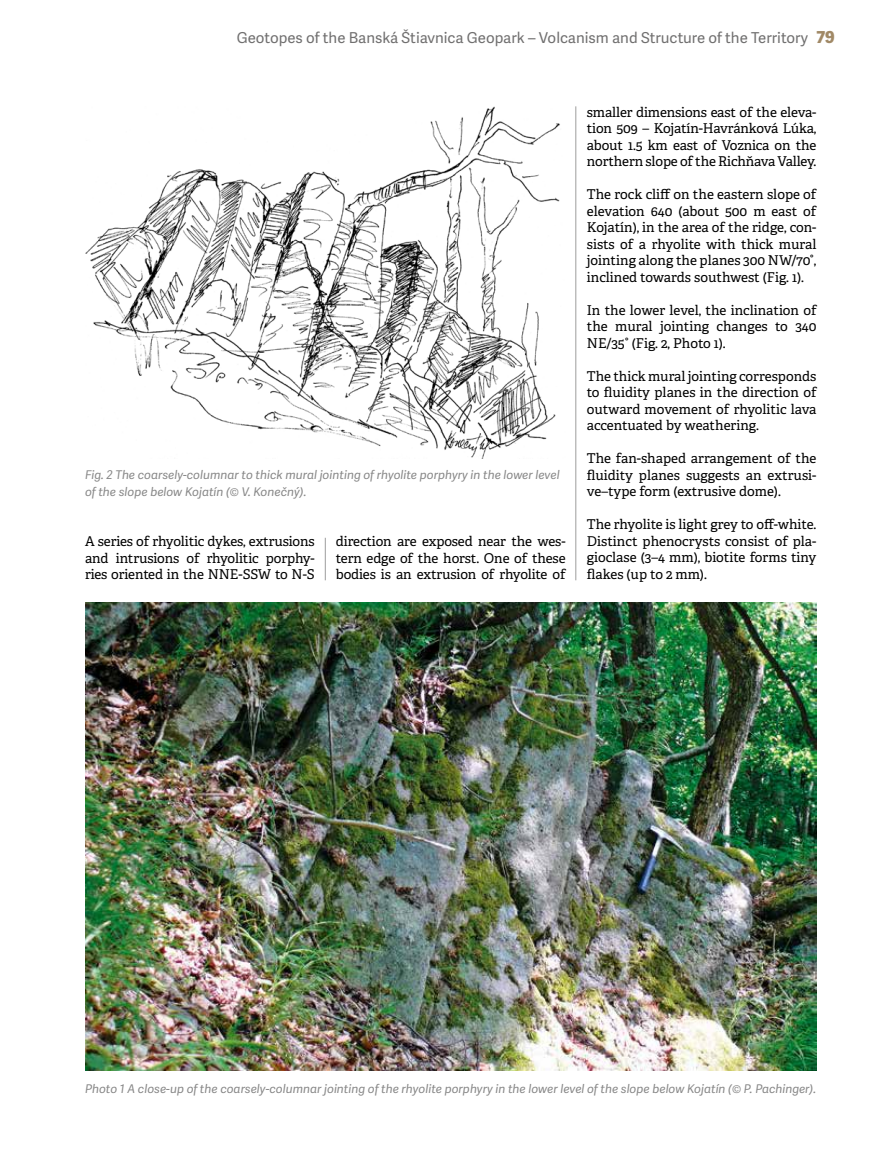
<style>
.page{position:relative;width:893px;height:1170px;background:#fff}
.page>*{position:absolute;margin:0;border:0;box-sizing:border-box;transform-origin:0 0}
.t1{font:15px "Adelle Sans";color:#706f6f}
.t2{font:13.5px/16.5px "Adelle";letter-spacing:-.01em;color:#000;text-align:justify}
.t3{font:italic 12px/16.5px "Adelle Sans";color:#878787}
.s1{font-weight:800;font-size:16.5px;color:#a18966}
</style>
<div class="page">
<img style="left:85px;top:106px;width:475px;height:352px">
<img style="left:85px;top:602px;width:731px;height:467px">
<hr style="left:325px;top:537px;width:1px;height:43px;background:#9d9d9c">
<hr style="left:575px;top:106px;width:1px;height:474px;background:#9d9d9c">
<p class="t1" style="left:237px;top:29px;width:600px">Geotopes of the Banská Štiavnica Geopark – Volcanism and Structure of the Territory <span class="s1">79</span></p>
<p class="t3" style="left:85px;top:467px;width:476px">Fig. 2 The coarsely-columnar to thick mural jointing of rhyolite porphyry in the lower level of the slope below Kojatín (© V. Konečný).</p>
<p class="t2" style="left:85px;top:533px;width:231px">A series of rhyolitic dykes, extrusions and intrusions of rhyolitic porphy&shy;ries oriented in the NNE-SSW to N-S</p>
<p class="t2" style="left:336px;top:533px;width:231px">direction are exposed near the wes&shy;tern edge of the horst. One of these bodies is an extrusion of rhyolite of</p>
<p class="t2" style="left:587px;top:104px;width:231px">smaller dimensions east of the eleva&shy;tion 509 – Kojatín-Havránková Lúka, about 1.5 km east of Voznica on the northern slope of the Richňava Valley.</p>
<p class="t2" style="left:587px;top:186px;width:231px">The rock cliff on the eastern slope of elevation 640 (about 500 m east of Kojatín), in the area of the ridge, con&shy;sists of a rhyolite with thick mural jointing along the planes 300 NW/70°, inclined towards southwest (Fig. 1).</p>
<p class="t2" style="left:587px;top:302px;width:231px">In the lower level, the inclination of the mural jointing changes to 340<br>NE/35° (Fig. 2, Photo 1).</p>
<p class="t2" style="left:587px;top:368px;width:231px">The thick mural jointing corresponds to fluidity planes in the direction of outward movement of rhyolitic lava accentuated by weathering.</p>
<p class="t2" style="left:587px;top:450px;width:231px">The fan-shaped arrangement of the fluidity planes suggests an extrusi&shy;ve–type form (extrusive dome).</p>
<p class="t2" style="left:587px;top:516px;width:231px">The rhyolite is light grey to off-white.<br>Distinct phenocrysts consist of pla&shy;gioclase (3–4 mm), biotite forms tiny flakes (up to 2 mm).</p>
<p class="t3" style="left:85px;top:1080px;width:733px">Photo 1 A close-up of the coarsely-columnar jointing of the rhyolite porphyry in the lower level of the slope below Kojatín (© P. Pachinger).</p>
</div>
